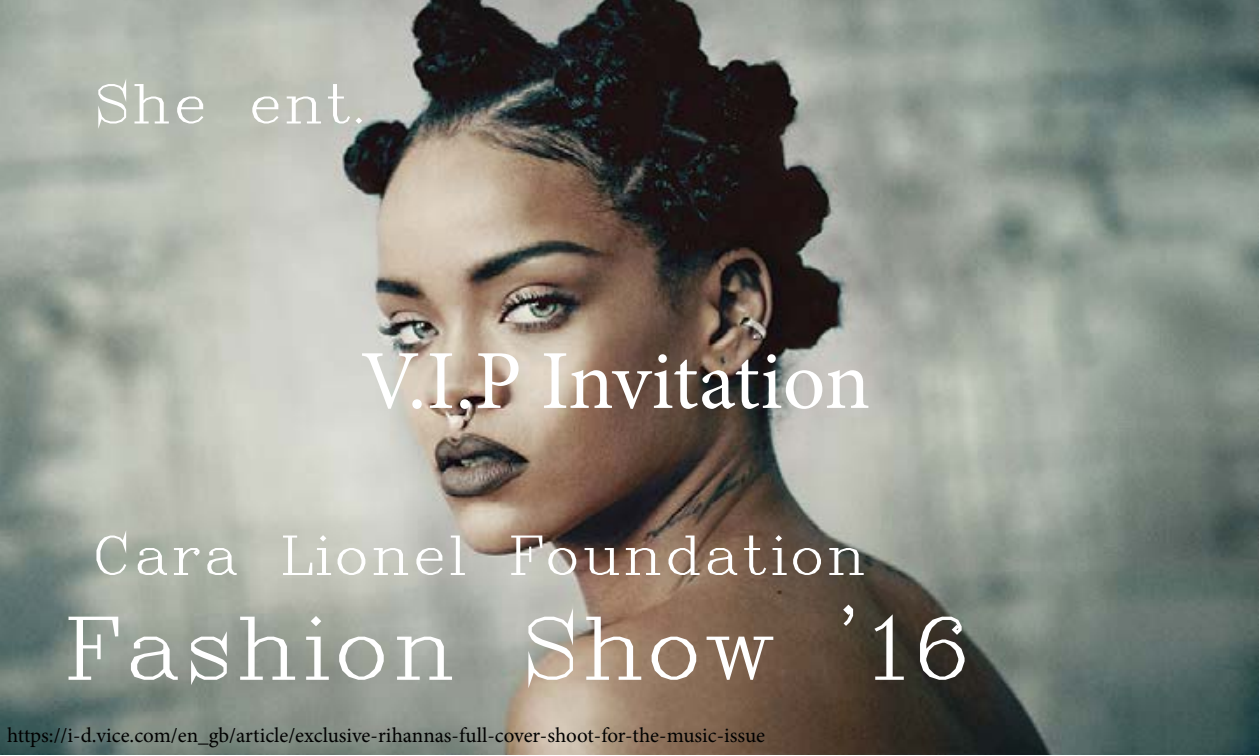
<style>
.page{position:relative;width:1260px;height:756px;background:#fff}
.page>*{position:absolute;margin:0;border:0;box-sizing:border-box;transform-origin:0 0}
.t1{font:84px "Minion Pro";letter-spacing:-.01em;color:#fff}
.t2{font:84px "Complex IV25";color:#fff}
.t3{font:52.5px "Complex IV25";color:#fff}
.t4{font:21px "Minion Pro";letter-spacing:-.005em;color:#000}
</style>
<div class="page">
<img style="left:0;top:0;width:1258px;height:754px">
<h2 class="t3" style="left:93px;top:70px;width:282px">She ent.</h2>
<h1 class="t1" style="left:360px;top:325px;width:511px">V.I.P Invitation</h1>
<h2 class="t3" style="left:93px;top:521px;width:775px">Cara Lionel Foundation</h2>
<h1 class="t2" style="left:63px;top:594px;width:911px">Fashion Show '16</h1>
<p class="t4" style="left:7px;top:722px;width:760px">https://i-d.vice.com/en_gb/article/exclusive-rihannas-full-cover-shoot-for-the-music-issue</p>
</div>
